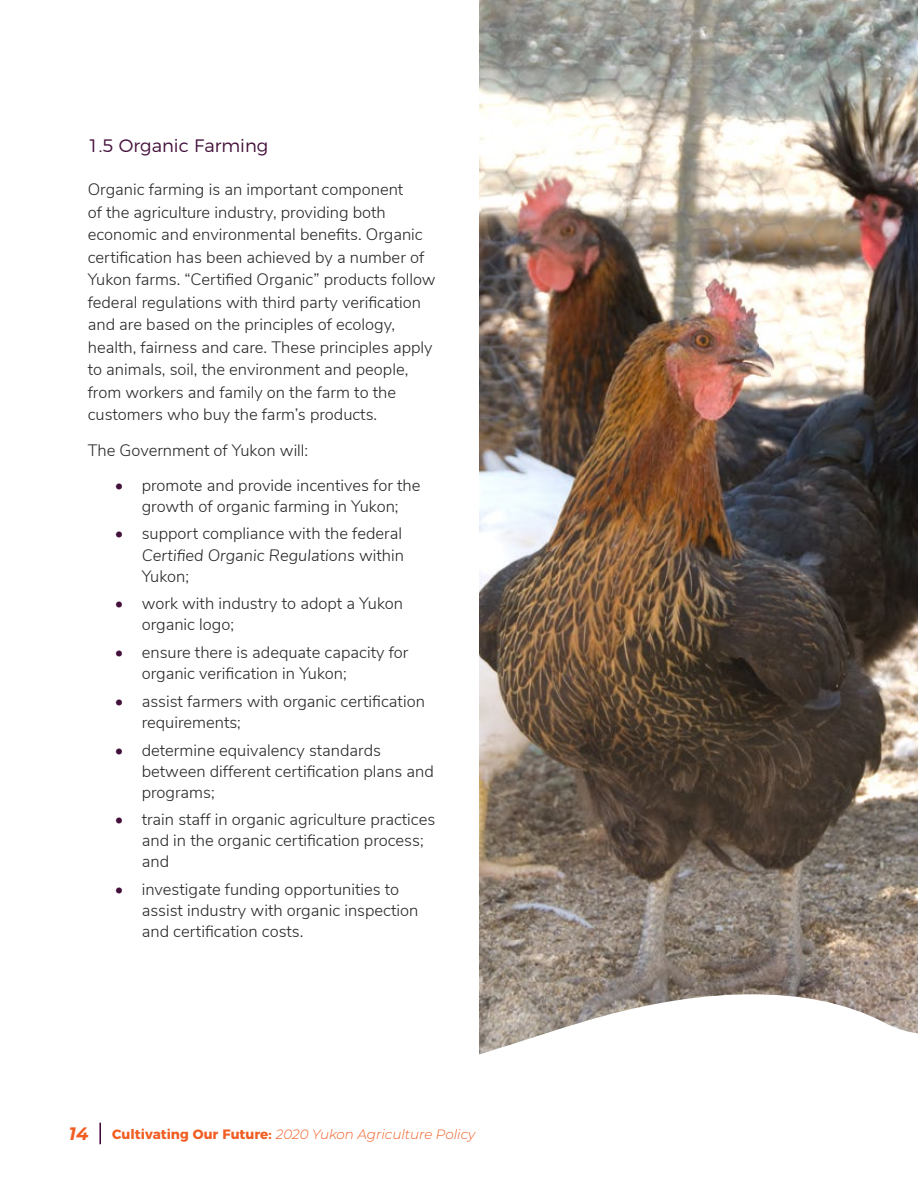
<style>
.page{position:relative;width:918px;height:1188px;background:#fff}
.page>*{position:absolute;margin:0;border:0;box-sizing:border-box;transform-origin:0 0}
.t1{font:300 18px "Montserrat";color:#43103b}
.t2{font:italic 700 18px "Montserrat";color:#f15d22}
.t3{font:300 16.5px/21px "Nunito Sans";color:#292829}
.t4{font:italic 300 13.5px "Montserrat";color:#f15d22}
.s1{color:#43103b}
.s2{font-style:italic}
.s3{font-weight:700;font-style:normal}
</style>
<div class="page">
<hr style="left:99px;top:1123px;width:2px;height:21px;background:#3d0235">
<img style="left:479px;top:0;width:439px;height:904px">
<svg style="left:479px;top:904px;width:439px;height:151px"></svg>
<p class="t1" style="left:88px;top:132px;width:182px">1.5 Organic Farming</p>
<p class="t3" style="left:88px;top:177px;width:349px;line-height:22.5px">Organic farming is an important component<br>of the agriculture industry, providing both economic and environmental benefits. Organic certification has been achieved by a number of Yukon farms. “Certified Organic” products follow federal regulations with third party verification and are based on the principles of ecology, health, fairness and care. These principles apply to animals, soil, the environment and people, from workers and family on the farm to the customers who buy the farm’s products.</p>
<p class="t3" style="left:88px;top:439px;width:222px">The Government of Yukon will:</p>
<p class="t3" style="left:115px;top:473px;width:307px;text-align:center"><span class="s1">•</span> promote and provide incentives for the growth of organic farming in Yukon;</p>
<p class="t3" style="left:142px;top:522px;width:264px;text-indent:-27px"><span class="s1">•</span> support compliance with the federal<br><span class="s2">Certified Organic Regulations</span> within<br>Yukon;</p>
<p class="t3" style="left:142px;top:592px;width:263px;text-indent:-27px"><span class="s1">•</span> work with industry to adopt a Yukon organic logo;</p>
<p class="t3" style="left:142px;top:641px;width:268px;text-indent:-27px"><span class="s1">•</span> ensure there is adequate capacity for organic verification in Yukon;</p>
<p class="t3" style="left:142px;top:690px;width:285px;text-indent:-27px"><span class="s1">•</span> assist farmers with organic certification requirements;</p>
<p class="t3" style="left:142px;top:738px;width:294px;text-indent:-27px"><span class="s1">•</span> determine equivalency standards between different certification plans and programs;</p>
<p class="t3" style="left:142px;top:808px;width:295px;text-indent:-27px"><span class="s1">•</span> train staff in organic agriculture practices and in the organic certification process; and</p>
<p class="t3" style="left:142px;top:878px;width:278px;text-indent:-27px"><span class="s1">•</span> investigate funding opportunities to assist industry with organic inspection and certification costs.</p>
<p class="t2" style="left:69px;top:1121px;width:21px">14</p>
<p class="t4" style="left:112px;top:1125px;width:365px"><span class="s3">Cultivating Our Future:</span> 2020 Yukon Agriculture Policy</p>
</div>
